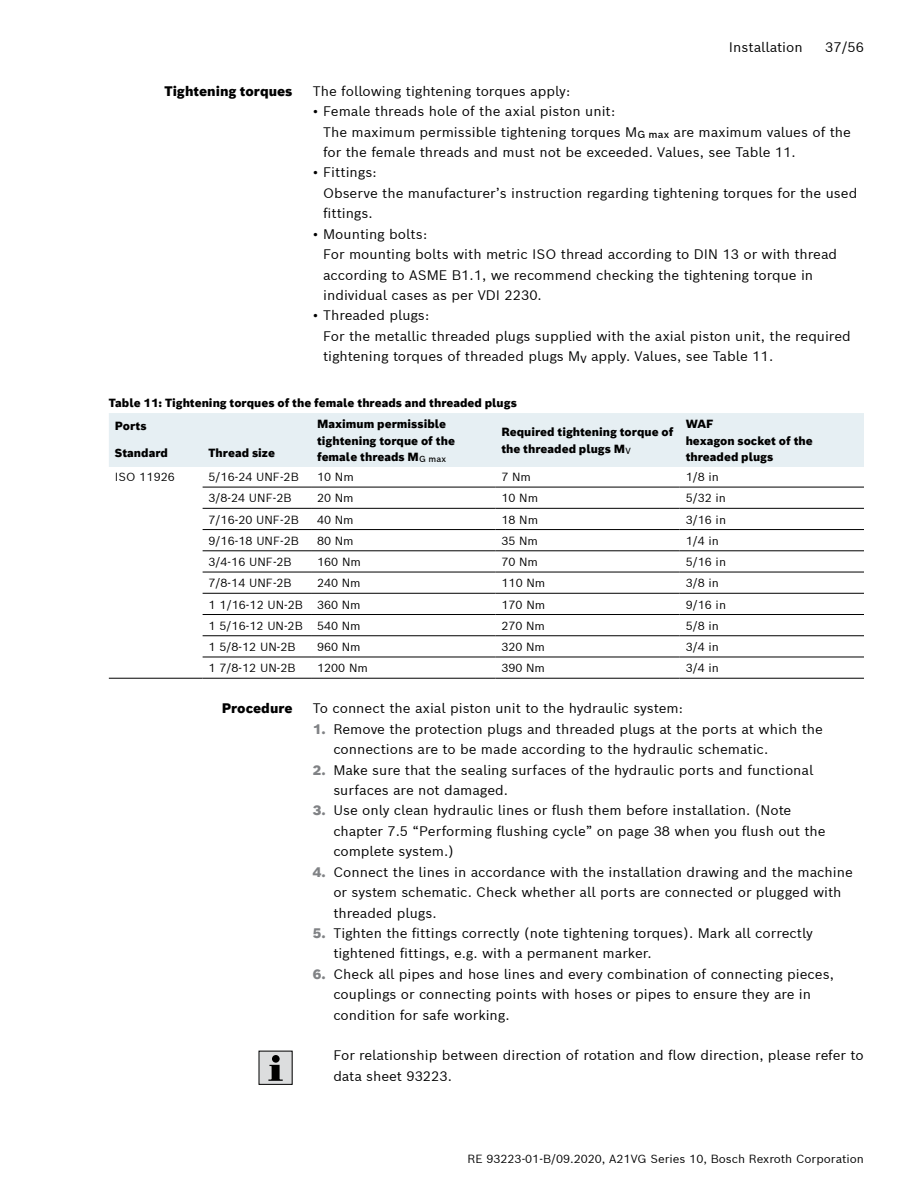
<style>
.page{position:relative;width:918px;height:1188px;background:#fff}
.page>*{position:absolute;margin:0;border:0;box-sizing:border-box;transform-origin:0 0}
.t1{font:13.5px/20.4px "Bosch Sans";color:#000}
.t2{font:900 13.5px "Bosch Sans";color:#000}
.t3{font:11.55px "Bosch Sans";color:#000}
.t4{font:900 11.55px/16.4px "Bosch Sans";color:#000}
.s1{font-weight:900;color:#808285}
</style>
<div class="page">
<div style="left:109px;top:413px;width:755px;height:54px;background:#e6eff3"></div>
<hr style="left:203px;top:487px;width:108px;height:1px;background:#000">
<hr style="left:311px;top:487px;width:184px;height:1px;background:#000">
<hr style="left:495px;top:487px;width:185px;height:1px;background:#000">
<hr style="left:680px;top:487px;width:184px;height:1px;background:#000">
<hr style="left:203px;top:508px;width:108px;height:1px;background:#000">
<hr style="left:311px;top:508px;width:184px;height:1px;background:#000">
<hr style="left:495px;top:508px;width:185px;height:1px;background:#000">
<hr style="left:680px;top:508px;width:184px;height:1px;background:#000">
<hr style="left:203px;top:529px;width:108px;height:1px;background:#000">
<hr style="left:311px;top:529px;width:184px;height:1px;background:#000">
<hr style="left:495px;top:529px;width:185px;height:1px;background:#000">
<hr style="left:680px;top:529px;width:184px;height:1px;background:#000">
<hr style="left:203px;top:550px;width:108px;height:1px;background:#000">
<hr style="left:311px;top:550px;width:184px;height:1px;background:#000">
<hr style="left:495px;top:550px;width:185px;height:1px;background:#000">
<hr style="left:680px;top:550px;width:184px;height:1px;background:#000">
<hr style="left:203px;top:572px;width:108px;height:1px;background:#000">
<hr style="left:311px;top:572px;width:184px;height:1px;background:#000">
<hr style="left:495px;top:572px;width:185px;height:1px;background:#000">
<hr style="left:680px;top:572px;width:184px;height:1px;background:#000">
<hr style="left:203px;top:593px;width:108px;height:1px;background:#000">
<hr style="left:311px;top:593px;width:184px;height:1px;background:#000">
<hr style="left:495px;top:593px;width:185px;height:1px;background:#000">
<hr style="left:680px;top:593px;width:184px;height:1px;background:#000">
<hr style="left:203px;top:614px;width:108px;height:1px;background:#000">
<hr style="left:311px;top:614px;width:184px;height:1px;background:#000">
<hr style="left:495px;top:614px;width:185px;height:1px;background:#000">
<hr style="left:680px;top:614px;width:184px;height:1px;background:#000">
<hr style="left:203px;top:635px;width:108px;height:1px;background:#000">
<hr style="left:311px;top:635px;width:184px;height:1px;background:#000">
<hr style="left:495px;top:635px;width:185px;height:1px;background:#000">
<hr style="left:680px;top:635px;width:184px;height:1px;background:#000">
<hr style="left:203px;top:657px;width:108px;height:1px;background:#000">
<hr style="left:311px;top:657px;width:184px;height:1px;background:#000">
<hr style="left:495px;top:657px;width:185px;height:1px;background:#000">
<hr style="left:680px;top:657px;width:184px;height:1px;background:#000">
<hr style="left:109px;top:678px;width:94px;height:1px;background:#000">
<hr style="left:203px;top:678px;width:108px;height:1px;background:#000">
<hr style="left:311px;top:678px;width:184px;height:1px;background:#000">
<hr style="left:495px;top:678px;width:185px;height:1px;background:#000">
<hr style="left:680px;top:678px;width:184px;height:1px;background:#000">
<div style="left:259px;top:1051px;width:33px;height:33px;background:#dcddde"></div>
<div style="left:272px;top:1055px;width:8px;height:8px;background:#000;border-radius:50%"></div>
<svg style="left:268px;top:1065px;width:15px;height:16px"></svg>
<p class="t1" style="left:729px;top:36px;width:75px">Installation</p>
<p class="t1" style="left:825px;top:36px;width:40px">37/56</p>
<p class="t1" style="left:313px;top:80px;width:259px">The following tightening torques apply:</p>
<p class="t1" style="left:323px;top:101px;width:529px;text-indent:-10px">• Female threads hole of the axial piston unit:<br>The maximum permissible tightening torques M<sub>G</sub> <sub>max</sub> are maximum values of the for the female threads and must not be exceeded. Values, see Table 11.</p>
<p class="t1" style="left:323px;top:162px;width:536px;text-indent:-10px">• Fittings:<br>Observe the manufacturer’s instruction regarding tightening torques for the used fittings.</p>
<p class="t1" style="left:323px;top:223px;width:515px;text-indent:-10px">• Mounting bolts:<br>For mounting bolts with metric ISO thread according to DIN 13 or with thread according to ASME B1.1, we recommend checking the tightening torque in individual cases as per VDI 2230.</p>
<p class="t1" style="left:323px;top:305px;width:529px;text-indent:-10px">• Threaded plugs:<br>For the metallic threaded plugs supplied with the axial piston unit, the required tightening torques of threaded plugs M<sub>V</sub> apply. Values, see Table 11.</p>
<p class="t4" style="left:115px;top:391px;width:404px;line-height:23px;text-indent:-6px">Table 11: Tightening torques of the female threads and threaded plugs<br>Ports</p>
<p class="t2" style="left:164px;top:82px;width:130px">Tightening torques</p>
<p class="t4" style="left:317px;top:416px;width:139px">Maximum permissible tightening torque of the female threads M<sub>G</sub> <sub>max</sub></p>
<p class="t4" style="left:501px;top:424px;width:174px">Required tightening torque of the threaded plugs M<sub>V</sub></p>
<p class="t4" style="left:686px;top:416px;width:129px">WAF<br>hexagon socket of the threaded plugs</p>
<p class="t4" style="left:115px;top:445px;width:55px">Standard</p>
<p class="t4" style="left:209px;top:445px;width:68px">Thread size</p>
<p class="t3" style="left:115px;top:469px;width:61px">ISO 11926</p>
<p class="t3" style="left:209px;top:469px;width:92px">5/16-24 UNF-2B</p>
<p class="t3" style="left:317px;top:469px;width:38px">10 Nm</p>
<p class="t3" style="left:501px;top:469px;width:31px">7 Nm</p>
<p class="t3" style="left:686px;top:469px;width:35px">1/8 in</p>
<p class="t3" style="left:209px;top:490px;width:84px">3/8-24 UNF-2B</p>
<p class="t3" style="left:317px;top:490px;width:38px">20 Nm</p>
<p class="t3" style="left:501px;top:490px;width:38px">10 Nm</p>
<p class="t3" style="left:686px;top:490px;width:42px">5/32 in</p>
<p class="t3" style="left:209px;top:512px;width:92px">7/16-20 UNF-2B</p>
<p class="t3" style="left:317px;top:512px;width:38px">40 Nm</p>
<p class="t3" style="left:501px;top:512px;width:38px">18 Nm</p>
<p class="t3" style="left:686px;top:512px;width:42px">3/16 in</p>
<p class="t3" style="left:209px;top:533px;width:92px">9/16-18 UNF-2B</p>
<p class="t3" style="left:317px;top:533px;width:38px">80 Nm</p>
<p class="t3" style="left:501px;top:533px;width:38px">35 Nm</p>
<p class="t3" style="left:686px;top:533px;width:35px">1/4 in</p>
<p class="t3" style="left:209px;top:554px;width:85px">3/4-16 UNF-2B</p>
<p class="t3" style="left:317px;top:554px;width:45px">160 Nm</p>
<p class="t3" style="left:501px;top:554px;width:38px">70 Nm</p>
<p class="t3" style="left:686px;top:554px;width:42px">5/16 in</p>
<p class="t3" style="left:209px;top:575px;width:85px">7/8-14 UNF-2B</p>
<p class="t3" style="left:317px;top:575px;width:45px">240 Nm</p>
<p class="t3" style="left:501px;top:575px;width:46px">110 Nm</p>
<p class="t3" style="left:686px;top:575px;width:35px">3/8 in</p>
<p class="t3" style="left:209px;top:597px;width:154px">1 1/16-12 UN-2B 360 Nm</p>
<p class="t3" style="left:501px;top:597px;width:45px">170 Nm</p>
<p class="t3" style="left:686px;top:597px;width:42px">9/16 in</p>
<p class="t3" style="left:209px;top:618px;width:154px">1 5/16-12 UN-2B 540 Nm</p>
<p class="t3" style="left:501px;top:618px;width:45px">270 Nm</p>
<p class="t3" style="left:686px;top:618px;width:35px">5/8 in</p>
<p class="t3" style="left:209px;top:639px;width:88px">1 5/8-12 UN-2B</p>
<p class="t3" style="left:317px;top:639px;width:45px">960 Nm</p>
<p class="t3" style="left:501px;top:639px;width:45px">320 Nm</p>
<p class="t3" style="left:686px;top:639px;width:35px">3/4 in</p>
<p class="t3" style="left:209px;top:660px;width:88px">1 7/8-12 UN-2B</p>
<p class="t3" style="left:317px;top:660px;width:52px">1200 Nm</p>
<p class="t3" style="left:501px;top:660px;width:45px">390 Nm</p>
<p class="t3" style="left:686px;top:660px;width:35px">3/4 in</p>
<p class="t1" style="left:313px;top:698px;width:372px">To connect the axial piston unit to the hydraulic system:</p>
<p class="t1" style="left:333px;top:718px;width:491px;text-indent:-20px"><span class="s1">1.</span> Remove the protection plugs and threaded plugs at the ports at which the connections are to be made according to the hydraulic schematic.</p>
<p class="t1" style="left:333px;top:759px;width:482px;text-indent:-20px"><span class="s1">2.</span> Make sure that the sealing surfaces of the hydraulic ports and functional surfaces are not damaged.</p>
<p class="t1" style="left:333px;top:800px;width:494px;text-indent:-20px"><span class="s1">3.</span> Use only clean hydraulic lines or flush them before installation. (Note chapter 7.5 “Performing flushing cycle” on page 38 when you flush out the complete system.)</p>
<p class="t1" style="left:333px;top:861px;width:521px;text-indent:-20px"><span class="s1">4.</span> Connect the lines in accordance with the installation drawing and the machine or system schematic. Check whether all ports are connected or plugged with threaded plugs.</p>
<p class="t1" style="left:333px;top:922px;width:481px;text-indent:-20px"><span class="s1">5.</span> Tighten the fittings correctly (note tightening torques). Mark all correctly tightened fittings, e.g. with a permanent marker.</p>
<p class="t1" style="left:333px;top:963px;width:502px;text-indent:-20px"><span class="s1">6.</span> Check all pipes and hose lines and every combination of connecting pieces, couplings or connecting points with hoses or pipes to ensure they are in condition for safe working.</p>
<p class="t1" style="left:333px;top:1045px;width:532px">For relationship between direction of rotation and flow direction, please refer to data sheet 93223.</p>
<p class="t2" style="left:222px;top:700px;width:72px">Procedure</p>
<p class="t3" style="left:467px;top:1151px;width:398px">RE 93223-01-B/09.2020, A21VG Series 10, Bosch Rexroth Corporation</p>
</div>
